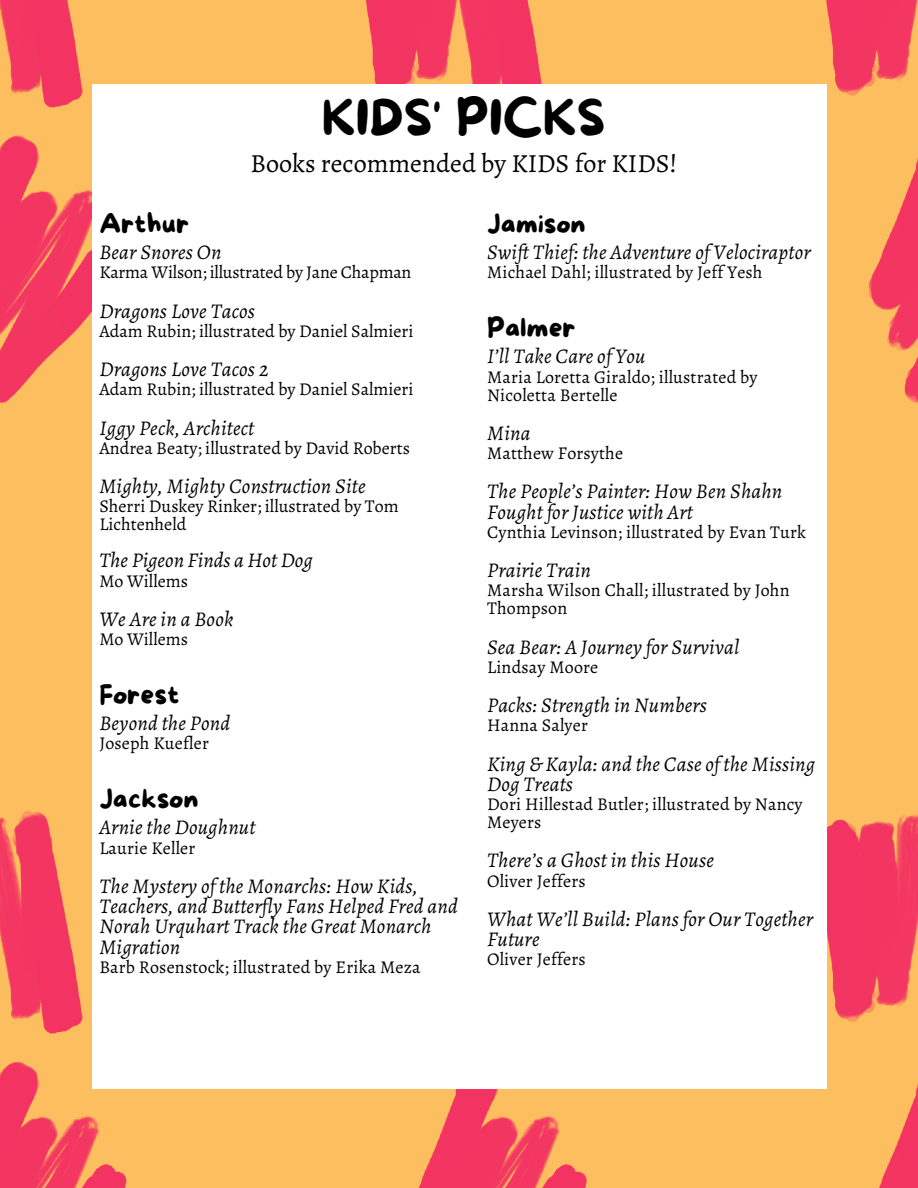
<style>
.page{position:relative;width:918px;height:1188px;background:#fff}
.page>*{position:absolute;margin:0;border:0;box-sizing:border-box;transform-origin:0 0}
.t1{font:49.5px "More Sugar";color:#000}
.t2{font:27px "More Sugar";color:#000}
.t3{font:26.1px "Alegreya";color:#000}
.t4{font:italic 21px/20.2px "Alegreya";letter-spacing:.01em;color:#000}
.t5{font:18px/18px "Alegreya";letter-spacing:.01em;color:#000}
.t6{font:18px "Alegreya";letter-spacing:-.015em;color:#000}
</style>
<div class="page">
<img style="left:0;top:0;width:918px;height:1188px">
<div style="left:92px;top:84px;width:734px;height:1005px;background:#fff"></div>
<h1 class="t1" style="left:322px;top:90px;width:285px">KIDS' PICKS</h1>
<p class="t3" style="left:250px;top:145px;width:428px">Books recommended by KIDS for KIDS!</p>
<p class="t2" style="left:99px;top:209px;width:91px">Arthur</p>
<p class="t4" style="left:99px;top:242px;width:124px">Bear Snores On</p>
<p class="t6" style="left:99px;top:260px;width:314px">Karma Wilson; illustrated by Jane Chapman</p>
<p class="t4" style="left:99px;top:301px;width:157px">Dragons Love Tacos</p>
<p class="t5" style="left:99px;top:322px;width:316px">Adam Rubin; illustrated by Daniel Salmieri</p>
<p class="t4" style="left:99px;top:359px;width:171px">Dragons Love Tacos 2</p>
<p class="t5" style="left:99px;top:380px;width:316px">Adam Rubin; illustrated by Daniel Salmieri</p>
<p class="t4" style="left:99px;top:418px;width:156px">Iggy Peck, Architect</p>
<p class="t5" style="left:99px;top:439px;width:312px">Andrea Beaty; illustrated by David Roberts</p>
<p class="t4" style="left:99px;top:476px;width:268px">Mighty, Mighty Construction Site</p>
<p class="t5" style="left:99px;top:497px;width:301px">Sherri Duskey Rinker; illustrated by Tom<br>Lichtenheld</p>
<p class="t4" style="left:99px;top:550px;width:215px">The Pigeon Finds a Hot Dog</p>
<p class="t5" style="left:99px;top:572px;width:90px">Mo Willems</p>
<p class="t4" style="left:99px;top:609px;width:136px">We Are in a Book</p>
<p class="t5" style="left:99px;top:630px;width:90px">Mo Willems</p>
<p class="t2" style="left:99px;top:680px;width:82px">Forest</p>
<p class="t4" style="left:99px;top:713px;width:132px">Beyond the Pond</p>
<p class="t5" style="left:99px;top:734px;width:111px">Joseph Kuefler</p>
<p class="t2" style="left:99px;top:784px;width:101px">Jackson</p>
<p class="t4" style="left:99px;top:817px;width:158px">Arnie the Doughnut</p>
<p class="t5" style="left:99px;top:839px;width:98px">Laurie Keller</p>
<p class="t4" style="left:99px;top:876px;width:360px">The Mystery of the Monarchs: How Kids, Teachers, and Butterfly Fans Helped Fred and Norah Urquhart Track the Great Monarch Migration</p>
<p class="t5" style="left:99px;top:958px;width:323px">Barb Rosenstock; illustrated by Erika Meza</p>
<p class="t2" style="left:487px;top:209px;width:100px">Jamison</p>
<p class="t4" style="left:487px;top:242px;width:325px">Swift Thief: the Adventure of Velociraptor</p>
<p class="t5" style="left:487px;top:263px;width:277px">Michael Dahl; illustrated by Jeff Yesh</p>
<p class="t2" style="left:487px;top:313px;width:90px">Palmer</p>
<p class="t4" style="left:487px;top:346px;width:160px">I’ll Take Care of You</p>
<p class="t5" style="left:487px;top:368px;width:272px">Maria Loretta Giraldo; illustrated by<br>Nicoletta Bertelle</p>
<p class="t4" style="left:487px;top:423px;width:45px">Mina</p>
<p class="t5" style="left:487px;top:444px;width:138px">Matthew Forsythe</p>
<p class="t4" style="left:487px;top:481px;width:297px">The People’s Painter: How Ben Shahn<br>Fought for Justice with Art</p>
<p class="t5" style="left:487px;top:523px;width:321px">Cynthia Levinson; illustrated by Evan Turk</p>
<p class="t4" style="left:487px;top:560px;width:105px">Prairie Train</p>
<p class="t5" style="left:487px;top:581px;width:304px">Marsha Wilson Chall; illustrated by John<br>Thompson</p>
<p class="t4" style="left:487px;top:637px;width:254px">Sea Bear: A Journey for Survival</p>
<p class="t5" style="left:487px;top:658px;width:113px">Lindsay Moore</p>
<p class="t4" style="left:487px;top:695px;width:222px">Packs: Strength in Numbers</p>
<p class="t5" style="left:487px;top:716px;width:102px">Hanna Salyer</p>
<p class="t4" style="left:487px;top:754px;width:330px">King &amp; Kayla: and the Case of the Missing<br>Dog Treats</p>
<p class="t5" style="left:487px;top:795px;width:317px">Dori Hillestad Butler; illustrated by Nancy<br>Meyers</p>
<p class="t4" style="left:487px;top:850px;width:228px">There’s a Ghost in this House</p>
<p class="t5" style="left:487px;top:872px;width:100px">Oliver Jeffers</p>
<p class="t4" style="left:487px;top:909px;width:328px">What We’ll Build: Plans for Our Together<br>Future</p>
<p class="t5" style="left:487px;top:950px;width:100px">Oliver Jeffers</p>
</div>
